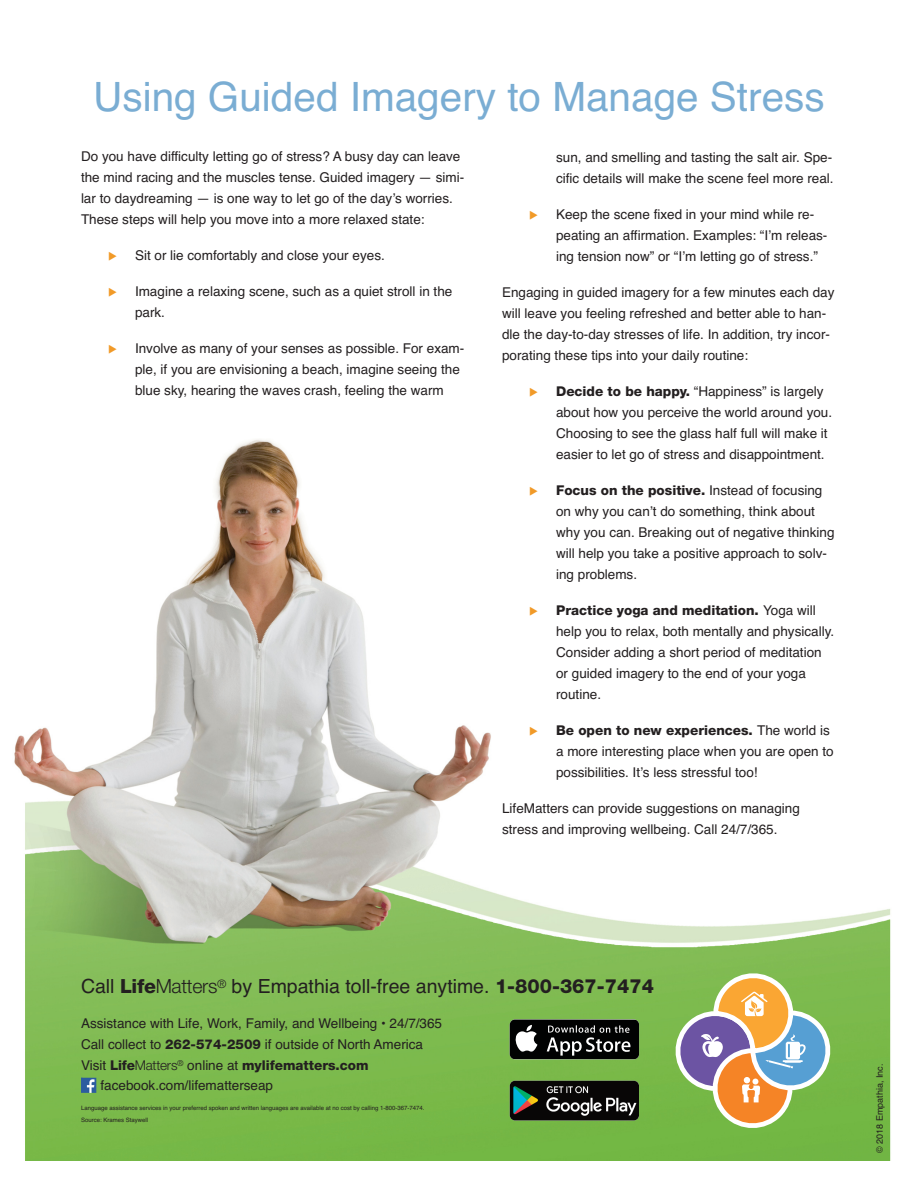
<style>
.page{position:relative;width:918px;height:1188px;background:#fff}
.page>*{position:absolute;margin:0;border:0;box-sizing:border-box;transform-origin:0 0}
.t1{font:40.5px "Helvetica";color:#7aadd3}
.t2{font:19.5px "Helvetica";color:#231f20}
.t3{font:13.5px/21px "Helvetica";color:#231f20}
.t4{font:800 13.5px "Helvetica Neue LT Std";color:#231f20}
.t5{font:9px "Helvetica";color:#231f20}
.t6{font:6px/12px "Helvetica";color:#231f20}
.s1{color:#f19a28}
.s2{font-family:"Helvetica Neue LT Std";font-weight:800}
.s3{font-family:"Helvetica";font-weight:400}
.s4{font-family:"Helvetica Neue LT Std";font-weight:300}
.s5{font-weight:300}
</style>
<div class="page">
<img style="left:14px;top:439px;width:877px;height:722px">
<svg style="left:674px;top:965px;width:164px;height:171px;background:#a3b077"></svg>
<img style="left:81px;top:1078px;width:15px;height:15px">
<svg style="left:510px;top:1020px;width:129px;height:39px;background:#323333"></svg>
<img style="left:510px;top:1081px;width:129px;height:39px">
<h1 class="t1" style="left:93px;top:82px;width:733px">Using Guided Imagery to Manage Stress</h1>
<p class="t3" style="left:556px;top:148px;width:279px">sun, and smelling and tasting the salt air. Spe&shy;cific details will make the scene feel more real.</p>
<p class="t3" style="left:556px;top:205px;width:273px;text-indent:-27px"><span class="s1">◆</span> Keep the scene fixed in your mind while re&shy;peating an affirmation. Examples: “I’m releas&shy;ing tension now” or “I’m letting go of stress.”</p>
<p class="t3" style="left:502px;top:283px;width:334px">Engaging in guided imagery for a few minutes each day will leave you feeling refreshed and better able to han&shy;dle the day-to-day stresses of life. In addition, try incor&shy;porating these tips into your daily routine:</p>
<p class="t3" style="left:556px;top:382px;width:278px;text-indent:-27px"><span class="s1">◆</span> <span class="s2">Decide to be happy.</span> “Happiness” is largely about how you perceive the world around you.<br>Choosing to see the glass half full will make it easier to let go of stress and disappointment.</p>
<p class="t4" style="left:529px;top:485px;width:295px"><span class="s1">◆</span> Focus on the positive. <span class="s3">Instead of focusing</span></p>
<p class="t3" style="left:556px;top:502px;width:280px">on why you can’t do something, think about why you can. Breaking out of negative thinking will help you take a positive approach to solv&shy;ing problems.</p>
<p class="t4" style="left:529px;top:605px;width:288px"><span class="s1">◆</span> Practice yoga and meditation. <span class="s3">Yoga will</span></p>
<p class="t3" style="left:556px;top:622px;width:280px">help you to relax, both mentally and physically.<br>Consider adding a short period of meditation or guided imagery to the end of your yoga routine.</p>
<p class="t4" style="left:529px;top:725px;width:302px"><span class="s1">◆</span> Be open to new experiences. <span class="s3">The world is</span></p>
<p class="t3" style="left:556px;top:742px;width:279px">a more interesting place when you are open to possibilities. It’s less stressful too!</p>
<p class="t3" style="left:502px;top:799px;width:299px">LifeMatters can provide suggestions on managing stress and improving wellbeing. Call 24/7/365.</p>
<p class="t3" style="left:81px;top:147px;width:385px">Do you have difficulty letting go of stress? A busy day can leave the mind racing and the muscles tense. Guided imagery — simi&shy;lar to daydreaming — is one way to let go of the day’s worries.<br>These steps will help you move into a more relaxed state:</p>
<p class="t3" style="left:108px;top:246px;width:278px"><span class="s1">◆</span> Sit or lie comfortably and close your eyes.</p>
<p class="t3" style="left:135px;top:282px;width:319px;text-indent:-27px"><span class="s1">◆</span> Imagine a relaxing scene, such as a quiet stroll in the park.</p>
<p class="t3" style="left:135px;top:339px;width:331px;text-indent:-27px"><span class="s1">◆</span> Involve as many of your senses as possible. For exam&shy;ple, if you are envisioning a beach, imagine seeing the blue sky, hearing the waves crash, feeling the warm</p>
<h2 class="t2" style="left:81px;top:979px;width:574px">Call <span class="s2">Life</span><span class="s4">Matters</span><sup>®</sup> by Empathia toll-free anytime. <span class="s2">1-800-367-7474</span></h2>
<p class="t3" style="left:81px;top:1014px;width:363px">Assistance with Life, Work, Family, and Wellbeing • 24/7/365<br>Call collect to <span class="s2">262-574-2509</span> if outside of North America</p>
<p class="t4" style="left:81px;top:1060px;width:289px"><span class="s3">Visit</span> Life<span class="s5">Matters</span><sup>®</sup> <span class="s3">online at</span> mylifematters.com</p>
<p class="t3" style="left:101px;top:1077px;width:174px">facebook.com/lifematterseap</p>
<p class="t6" style="left:81px;top:1102px;width:345px">Language assistance services in your preferred spoken and written languages are available at no cost by calling 1-800-367-7474.<br>Source: Krames Staywell</p>
<p class="t5" style="left:876px;top:1153px;width:91px;rotate:-90deg">© 2018 Empathia, Inc.</p>
</div>
